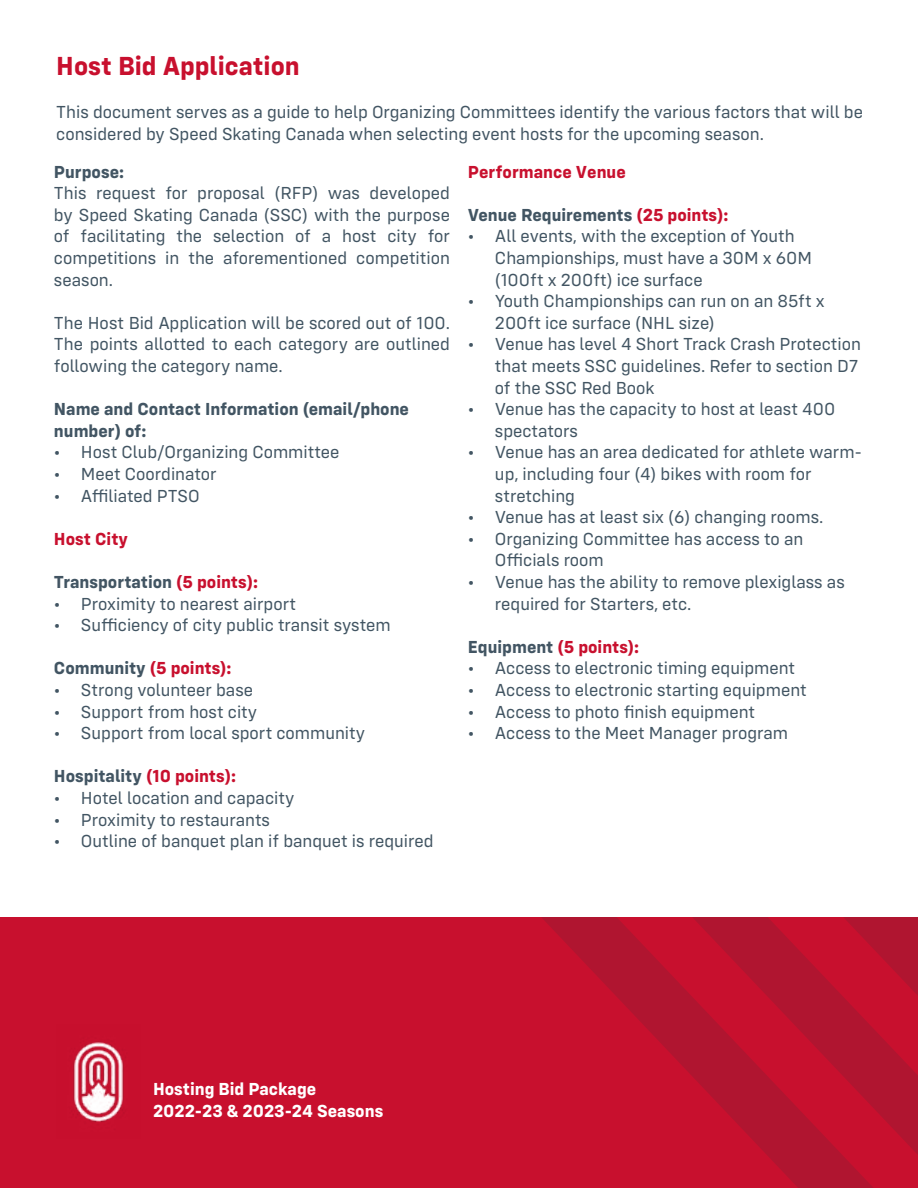
<style>
.page{position:relative;width:918px;height:1188px;background:#fff}
.page>*{position:absolute;margin:0;border:0;box-sizing:border-box;transform-origin:0 0}
.t1{font:700 27px "Config";color:#c8102e}
.t2{font:18px/21.6px "Config";color:#425563}
.t3{font:700 18px/21.6px "Config";color:#425563}
.t4{font:700 18px "Config";color:#c8102e}
.t5{font:700 18px/21.6px "Config";color:#fff}
.s1{color:#c8102e}
.s2{color:#425563}
</style>
<div class="page">
<div style="left:0;top:918px;width:918px;height:270px;background:#c8102e"></div>
<svg style="left:542px;top:918px;width:376px;height:270px"></svg>
<img style="left:73px;top:1041px;width:51px;height:81px">
<h1 class="t1" style="left:56px;top:49px;width:245px">Host Bid Application</h1>
<p class="t2" style="left:56px;top:101px;width:808px">This document serves as a guide to help Organizing Committees identify the various factors that will be considered by Speed Skating Canada when selecting event hosts for the upcoming season.</p>
<p class="t3" style="left:54px;top:161px;width:72px">Purpose:</p>
<p class="t2" style="left:54px;top:182px;width:398px;text-align:justify">This request for proposal (RFP) was developed by Speed Skating Canada (SSC) with the purpose of facilitating the selection of a host city for competitions in the aforementioned competition season.</p>
<p class="t2" style="left:54px;top:312px;width:398px;text-align:justify">The Host Bid Application will be scored out of 100.<br>The points allotted to each category are outlined following the category name.</p>
<p class="t3" style="left:54px;top:398px;width:357px">Name and Contact Information (email/phone number) of:</p>
<p class="t2" style="left:54px;top:442px;width:287px">• Host Club/Organizing Committee</p>
<p class="t2" style="left:54px;top:463px;width:164px">• Meet Coordinator</p>
<p class="t2" style="left:54px;top:485px;width:147px">• Affiliated PTSO</p>
<p class="t4" style="left:54px;top:528px;width:76px">Host City</p>
<p class="t3" style="left:54px;top:571px;width:206px">Transportation <span class="s1">(5 points):</span></p>
<p class="t2" style="left:54px;top:593px;width:244px">• Proximity to nearest airport</p>
<p class="t2" style="left:54px;top:614px;width:338px">• Sufficiency of city public transit system</p>
<p class="t4" style="left:54px;top:658px;width:179px"><span class="s2">Community</span> (5 points):</p>
<p class="t2" style="left:54px;top:679px;width:201px">• Strong volunteer base</p>
<p class="t2" style="left:54px;top:701px;width:205px">• Support from host city</p>
<p class="t2" style="left:54px;top:722px;width:313px">• Support from local sport community</p>
<p class="t3" style="left:54px;top:765px;width:184px">Hospitality <span class="s1">(10 points):</span></p>
<p class="t2" style="left:54px;top:787px;width:242px">• Hotel location and capacity</p>
<p class="t2" style="left:54px;top:809px;width:218px">• Proximity to restaurants</p>
<p class="t2" style="left:54px;top:830px;width:381px">• Outline of banquet plan if banquet is required</p>
<p class="t4" style="left:468px;top:161px;width:159px">Performance Venue</p>
<p class="t3" style="left:468px;top:204px;width:262px">Venue Requirements <span class="s1">(25 points):</span></p>
<p class="t2" style="left:495px;top:226px;width:319px;text-indent:-27px">• All events, with the exception of Youth<br>Championships, must have a 30M x 60M (100ft x 200ft) ice surface</p>
<p class="t2" style="left:495px;top:290px;width:331px;text-indent:-27px">• Youth Championships can run on an 85ft x<br>200ft ice surface (NHL size)</p>
<p class="t2" style="left:495px;top:334px;width:367px;text-indent:-27px">• Venue has level 4 Short Track Crash Protection that meets SSC guidelines. Refer to section D7 of the SSC Red Book</p>
<p class="t2" style="left:495px;top:398px;width:342px;text-indent:-27px">• Venue has the capacity to host at least 400 spectators</p>
<p class="t2" style="left:495px;top:442px;width:369px;text-indent:-27px">• Venue has an area dedicated for athlete warm&shy;up, including four (4) bikes with room for stretching</p>
<p class="t2" style="left:468px;top:506px;width:357px">• Venue has at least six (6) changing rooms.</p>
<p class="t2" style="left:495px;top:528px;width:310px;text-indent:-27px">• Organizing Committee has access to an<br>Officials room</p>
<p class="t2" style="left:495px;top:571px;width:351px;text-indent:-27px">• Venue has the ability to remove plexiglass as required for Starters, etc.</p>
<p class="t4" style="left:468px;top:636px;width:173px"><span class="s2">Equipment</span> (5 points):</p>
<p class="t2" style="left:468px;top:658px;width:329px">• Access to electronic timing equipment</p>
<p class="t2" style="left:468px;top:679px;width:340px">• Access to electronic starting equipment</p>
<p class="t2" style="left:468px;top:701px;width:289px">• Access to photo finish equipment</p>
<p class="t2" style="left:468px;top:722px;width:321px">• Access to the Meet Manager program</p>
<p class="t5" style="left:153px;top:1078px;width:232px">Hosting Bid Package<br>2022-23 &amp; 2023-24 Seasons</p>
</div>
